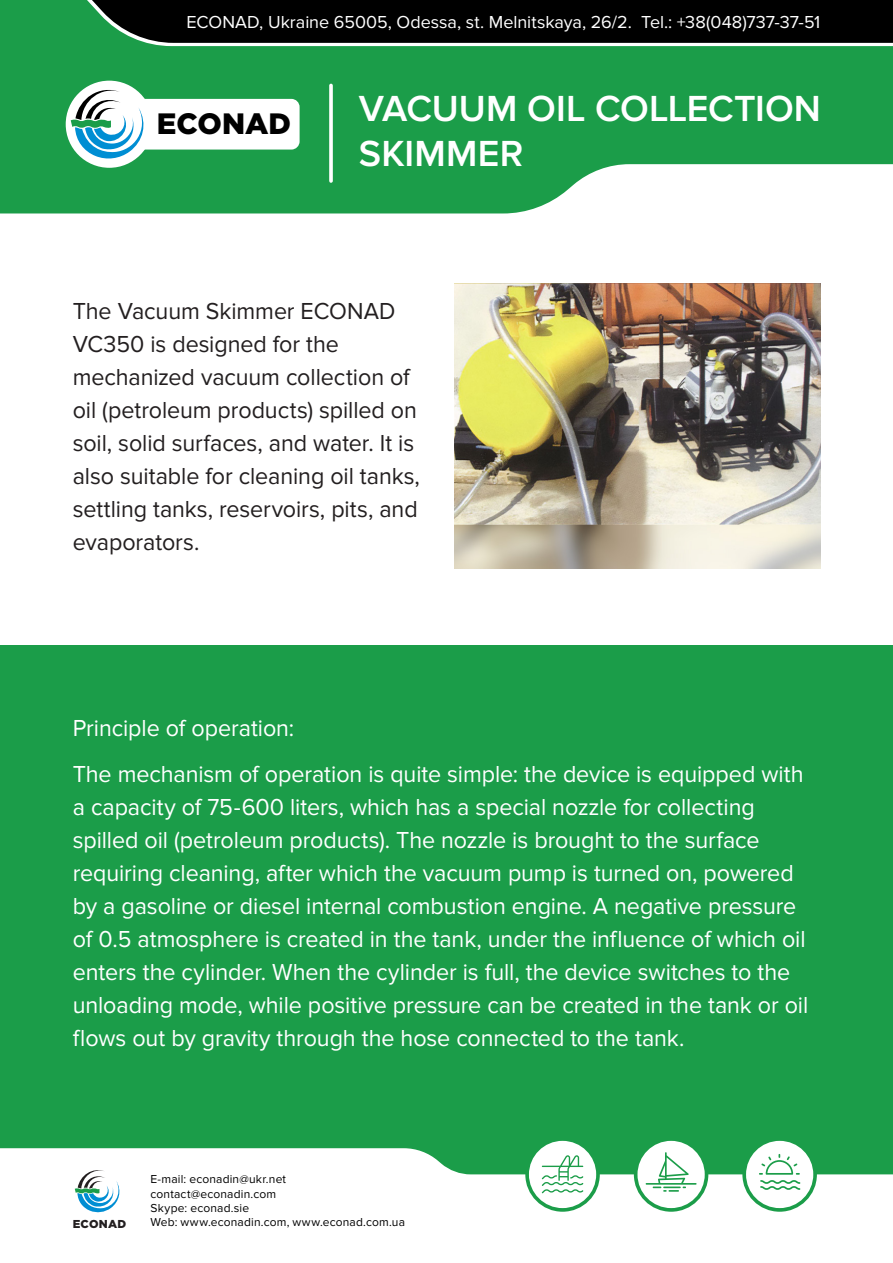
<style>
.page{position:relative;width:893px;height:1263px;background:#fff}
.page>*{position:absolute;margin:0;border:0;box-sizing:border-box;transform-origin:0 0}
.t1{font:600 37.65px/45.2px "Proxima Nova";color:#fff}
.t2{font:900 29.4px "Gotham Pro";color:#000}
.t3{font:24px/33px "Proxima Nova";letter-spacing:-.005em;color:#fff}
.t4{font:24px/33px "Proxima Nova";letter-spacing:-.005em;color:#231f20}
.t5{font:18px "Proxima Nova";letter-spacing:-.005em;color:#fff}
.t6{font:12px/14.4px "Proxima Nova";letter-spacing:.015em;color:#000}
.t7{font:900 11.55px "Gotham Pro";letter-spacing:.02em;color:#231f20}
</style>
<div class="page">
<div style="left:0;top:645px;width:893px;height:556px;background:#1b9d49"></div>
<img style="left:454px;top:284px;width:366px;height:285px">
<svg style="left:0;top:0;width:893px;height:213px;background:#2e894e"></svg>
<svg style="left:0;top:1148px;width:893px;height:53px;fill:#fff"></svg>
<svg style="left:525px;top:1140px;width:75px;height:72px"></svg>
<svg style="left:634px;top:1140px;width:74px;height:72px"></svg>
<svg style="left:742px;top:1140px;width:75px;height:72px"></svg>
<svg style="left:329px;top:85px;width:4px;height:96px"></svg>
<svg style="left:75px;top:1167px;width:48px;height:46px"></svg>
<div style="left:66px;top:81px;width:87px;height:87px;background:#fff;border-radius:50%"></div>
<svg style="left:71px;top:85px;width:229px;height:76px"></svg>
<p class="t5" style="left:186px;top:11px;width:635px">ECONAD, Ukraine 65005, Odessa, st. Melnitskaya, 26/2. Tel.: +38(048)737-37-51</p>
<p class="t2" style="left:157px;top:107px;width:136px">ECONAD</p>
<h1 class="t1" style="left:359px;top:87px;width:464px">VACUUM OIL COLLECTION<br>SKIMMER</h1>
<p class="t4" style="left:73px;top:295px;width:349px">The Vacuum Skimmer ECONAD<br>VC350 is designed for the mechanized vacuum collection of oil (petroleum products) spilled on soil, solid surfaces, and water. It is also suitable for cleaning oil tanks, settling tanks, reservoirs, pits, and evaporators.</p>
<p class="t3" style="left:73px;top:705px;width:732px;line-height:46.5px">Principle of operation:<br>The mechanism of operation is quite simple: the device is equipped with</p>
<p class="t3" style="left:73px;top:791px;width:737px">a capacity of 75-600 liters, which has a special nozzle for collecting spilled oil (petroleum products). The nozzle is brought to the surface requiring cleaning, after which the vacuum pump is turned on, powered by a gasoline or diesel internal combustion engine. A negative pressure of 0.5 atmosphere is created in the tank, under the influence of which oil enters the cylinder. When the cylinder is full, the device switches to the unloading mode, while positive pressure can be created in the tank or oil flows out by gravity through the hose connected to the tank.</p>
<p class="t6" style="left:150px;top:1172px;width:137px">E-mail: econadin@ukr.net contact@econadin.com<br>Skype: econad.sie</p>
<p class="t7" style="left:73px;top:1217px;width:55px">ECONAD</p>
<p class="t6" style="left:150px;top:1215px;width:256px">Web: www.econadin.com, www.econad.com.ua</p>
</div>
